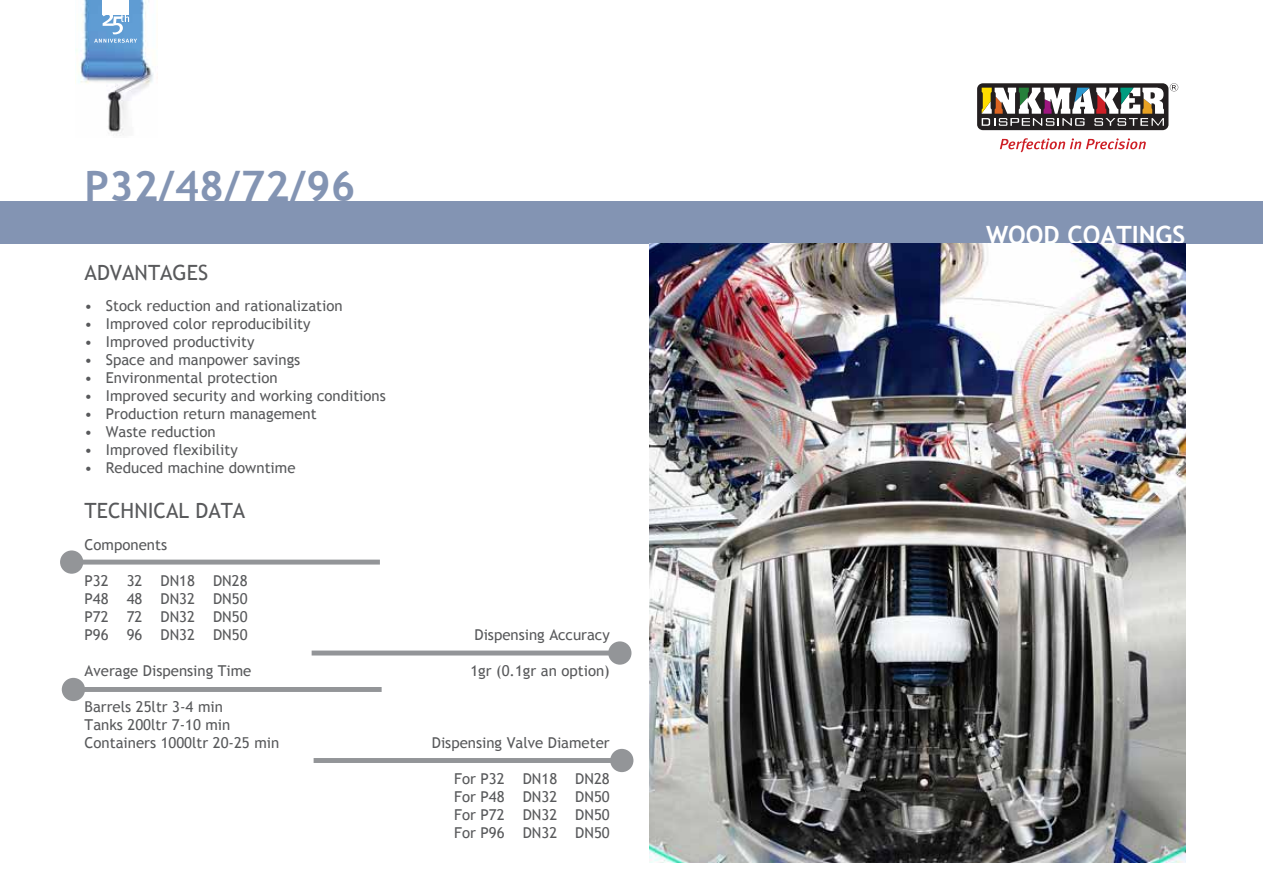
<style>
.page{position:relative;width:1263px;height:893px;background:#fff}
.page>*{position:absolute;margin:0;border:0;box-sizing:border-box;transform-origin:0 0}
.t1{font:700 42px "Trebuchet MS";color:#8394b3}
.t2{font:700 25.2px "Trebuchet MS";color:#fff}
.t3{font:21px "Trebuchet MS";color:#58595b}
.t4{font:15px/18px "Trebuchet MS";color:#58595b;text-align:justify}
</style>
<div class="page">
<img style="left:75px;top:0;width:79px;height:136px">
<div style="left:102px;top:0;width:27px;height:15px;background:#fff"></div>
<svg style="left:94px;top:12px;width:43px;height:31px"></svg>
<div style="left:0;top:201px;width:1263px;height:43px;background:#8394b3"></div>
<div style="left:977px;top:83px;width:191px;height:47px;background:#231f20;border-radius:6px"></div>
<svg style="left:982px;top:87px;width:182px;height:39px"></svg>
<svg style="left:1170px;top:83px;width:8px;height:8px"></svg>
<svg style="left:1000px;top:138px;width:146px;height:14px"></svg>
<img style="left:649px;top:244px;width:536px;height:619px">
<div style="left:84px;top:687px;width:298px;height:5px;background:#939598"></div>
<div style="left:62px;top:678px;width:23px;height:23px;background:#939598;border-radius:50%"></div>
<div style="left:82px;top:560px;width:298px;height:5px;background:#939598"></div>
<div style="left:60px;top:550px;width:23px;height:24px;background:#939598;border-radius:50%"></div>
<hr style="left:312px;top:651px;width:297px;height:4px;background:#939598">
<div style="left:608px;top:641px;width:23px;height:24px;background:#939598;border-radius:50%"></div>
<div style="left:314px;top:758px;width:297px;height:5px;background:#939598"></div>
<div style="left:610px;top:749px;width:23px;height:23px;background:#939598;border-radius:50%"></div>
<h1 class="t1" style="left:85px;top:160px;width:272px">P32/48/72/96</h1>
<h3 class="t3" style="left:85px;top:260px;width:125px">ADVANTAGES</h3>
<p class="t4" style="left:85px;top:297px;width:260px">• Stock reduction and rationalization</p>
<p class="t4" style="left:85px;top:315px;width:227px">• Improved color reproducibility</p>
<p class="t4" style="left:85px;top:333px;width:171px">• Improved productivity</p>
<p class="t4" style="left:85px;top:351px;width:217px">• Space and manpower savings</p>
<p class="t4" style="left:85px;top:369px;width:195px">• Environmental protection</p>
<p class="t4" style="left:85px;top:387px;width:303px">• Improved security and working conditions</p>
<p class="t4" style="left:85px;top:405px;width:233px">• Production return management</p>
<p class="t4" style="left:85px;top:423px;width:133px">• Waste reduction</p>
<p class="t4" style="left:85px;top:441px;width:155px">• Improved flexibility</p>
<p class="t4" style="left:85px;top:459px;width:212px">• Reduced machine downtime</p>
<h3 class="t3" style="left:85px;top:499px;width:162px">TECHNICAL DATA</h3>
<p class="t4" style="left:85px;top:536px;width:84px">Components</p>
<p class="t4" style="left:85px;top:572px;width:164px">P32 32 DN18 DN28<br>P48 48 DN32 DN50<br>P72 72 DN32 DN50<br>P96 96 DN32 DN50</p>
<p class="t4" style="left:474px;top:626px;width:137px">Dispensing Accuracy</p>
<p class="t4" style="left:85px;top:662px;width:168px">Average Dispensing Time</p>
<p class="t4" style="left:470px;top:662px;width:141px">1gr (0.1gr an option)</p>
<p class="t4" style="left:85px;top:698px;width:196px;text-align:left">Barrels 25ltr 3-4 min<br>Tanks 200ltr 7-10 min<br>Containers 1000ltr 20-25 min</p>
<p class="t4" style="left:432px;top:734px;width:179px">Dispensing Valve Diameter</p>
<p class="t4" style="left:454px;top:770px;width:157px">For P32 DN18 DN28<br>For P48 DN32 DN50<br>For P72 DN32 DN50<br>For P96 DN32 DN50</p>
<h2 class="t2" style="left:986px;top:219px;width:201px">WOOD COATINGS</h2>
</div>
